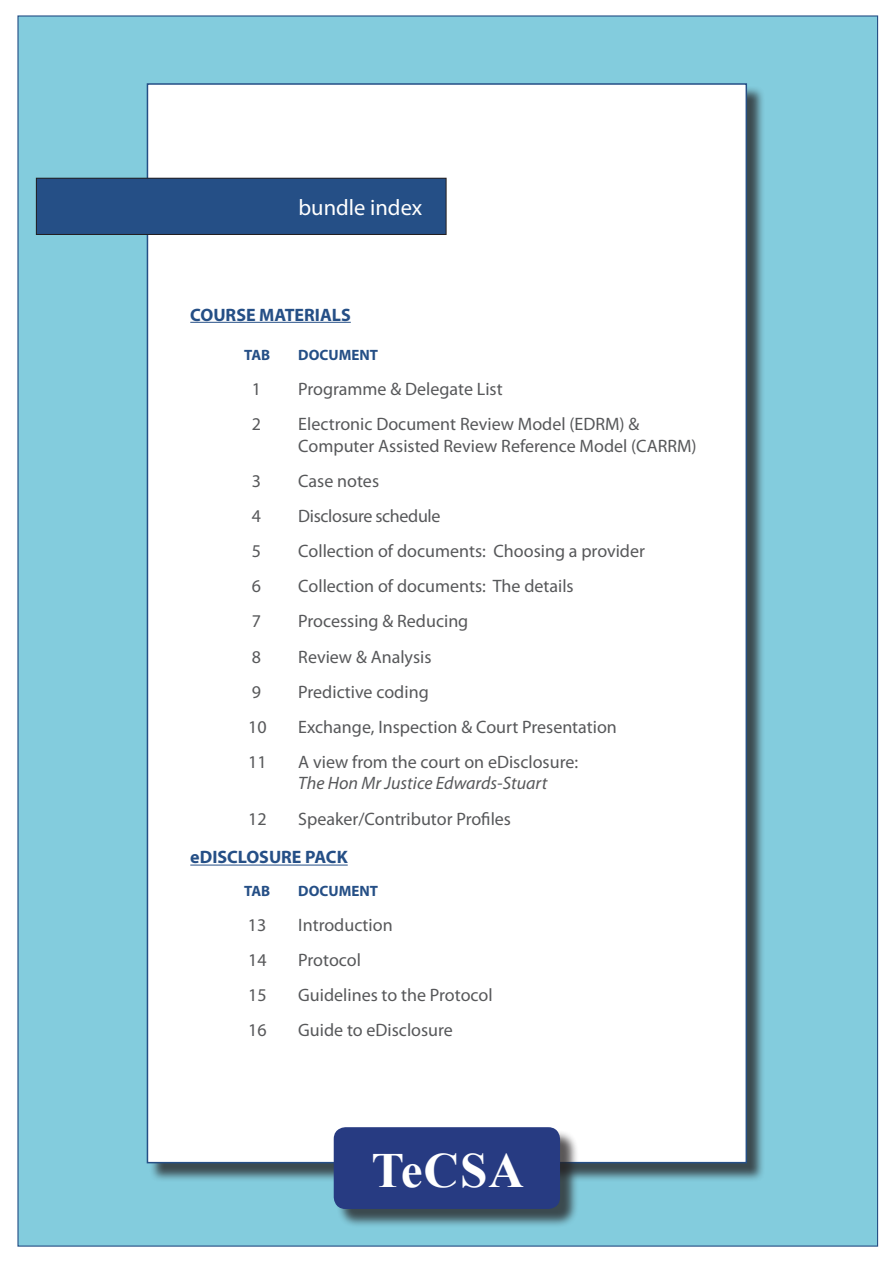
<style>
.page{position:relative;width:893px;height:1263px;background:#fff}
.page>*{position:absolute;margin:0;border:0;box-sizing:border-box;transform-origin:0 0}
.t1{font:700 49.2px "Times New Roman";letter-spacing:.02em;color:#fff}
.t2{font:22.5px "Myriad Pro";color:#fff}
.t3{font:18px/21.6px "Myriad Pro";color:#57585a}
.t4{font:700 18px "Myriad Pro";color:#254f86}
.t5{font:italic 18px "Myriad Pro";color:#57585a}
.t6{font:18px "Myriad Pro";letter-spacing:-.02em;color:#57585a}
.t7{font:700 15px "Myriad Pro";color:#254f86}
</style>
<div class="page">
<div style="left:17px;top:15px;width:861px;height:1232px;background:#83ccdd;border:1px solid #254f86"></div>
<div style="left:149px;top:86px;width:617px;height:1096px;background:#231f20;opacity:.75"></div>
<div style="left:147px;top:83px;width:600px;height:1080px;background:#fff;border:2px solid #254f86"></div>
<div style="left:336px;top:1129px;width:243px;height:98px;background:#231f20;opacity:.75"></div>
<div style="left:334px;top:1127px;width:226px;height:82px;background:#273b82;border-radius:12px"></div>
<hr style="left:190px;top:322px;width:161px;height:1px;background:#254f86">
<hr style="left:190px;top:865px;width:158px;height:1px;background:#254f86">
<div style="left:36px;top:178px;width:410px;height:56px;background:#254f86"></div>
<div style="left:36px;top:178px;width:410px;height:57px;border:1px solid #231f20"></div>
<p class="t2" style="left:298px;top:194px;width:125px">bundle index</p>
<p class="t4" style="left:190px;top:303px;width:162px">COURSE MATERIALS</p>
<p class="t7" style="left:244px;top:345px;width:28px">TAB</p>
<p class="t7" style="left:298px;top:345px;width:81px">DOCUMENT</p>
<p class="t3" style="left:252px;top:378px;width:11px">1</p>
<p class="t3" style="left:298px;top:378px;width:206px">Programme &amp; Delegate List</p>
<p class="t3" style="left:252px;top:413px;width:11px">2</p>
<p class="t3" style="left:298px;top:413px;width:400px">Electronic Document Review Model (EDRM) &amp;<br>Computer Assisted Review Reference Model (CARRM)</p>
<p class="t3" style="left:252px;top:470px;width:11px">3</p>
<p class="t3" style="left:298px;top:470px;width:82px">Case notes</p>
<p class="t3" style="left:252px;top:505px;width:11px">4</p>
<p class="t6" style="left:298px;top:505px;width:144px">Disclosure schedule</p>
<p class="t3" style="left:252px;top:540px;width:11px">5</p>
<p class="t3" style="left:298px;top:540px;width:348px">Collection of documents: Choosing a provider</p>
<p class="t3" style="left:252px;top:575px;width:11px">6</p>
<p class="t3" style="left:298px;top:575px;width:277px">Collection of documents: The details</p>
<p class="t3" style="left:252px;top:610px;width:11px">7</p>
<p class="t3" style="left:298px;top:610px;width:172px">Processing &amp; Reducing</p>
<p class="t3" style="left:252px;top:645px;width:11px">8</p>
<p class="t3" style="left:298px;top:645px;width:135px">Review &amp; Analysis</p>
<p class="t3" style="left:252px;top:680px;width:11px">9</p>
<p class="t3" style="left:298px;top:680px;width:132px">Predictive coding</p>
<p class="t3" style="left:248px;top:716px;width:20px">10</p>
<p class="t3" style="left:298px;top:716px;width:320px">Exchange, Inspection &amp; Court Presentation</p>
<p class="t3" style="left:248px;top:751px;width:20px">11</p>
<p class="t3" style="left:298px;top:751px;width:281px">A view from the court on eDisclosure:</p>
<p class="t5" style="left:298px;top:772px;width:251px">The Hon Mr Justice Edwards-Stuart</p>
<p class="t3" style="left:248px;top:807px;width:20px">12</p>
<p class="t3" style="left:298px;top:807px;width:214px">Speaker/Contributor Profiles</p>
<p class="t4" style="left:190px;top:845px;width:159px">eDISCLOSURE PACK</p>
<p class="t7" style="left:244px;top:881px;width:28px">TAB</p>
<p class="t7" style="left:298px;top:881px;width:81px">DOCUMENT</p>
<p class="t3" style="left:248px;top:914px;width:20px">13</p>
<p class="t3" style="left:298px;top:914px;width:96px">Introduction</p>
<p class="t3" style="left:248px;top:949px;width:20px">14</p>
<p class="t3" style="left:298px;top:949px;width:64px">Protocol</p>
<p class="t3" style="left:248px;top:984px;width:20px">15</p>
<p class="t3" style="left:298px;top:984px;width:196px">Guidelines to the Protocol</p>
<p class="t3" style="left:248px;top:1019px;width:20px">16</p>
<p class="t3" style="left:298px;top:1019px;width:156px">Guide to eDisclosure</p>
<h1 class="t1" style="left:371px;top:1136px;width:154px">TeCSA</h1>
</div>
